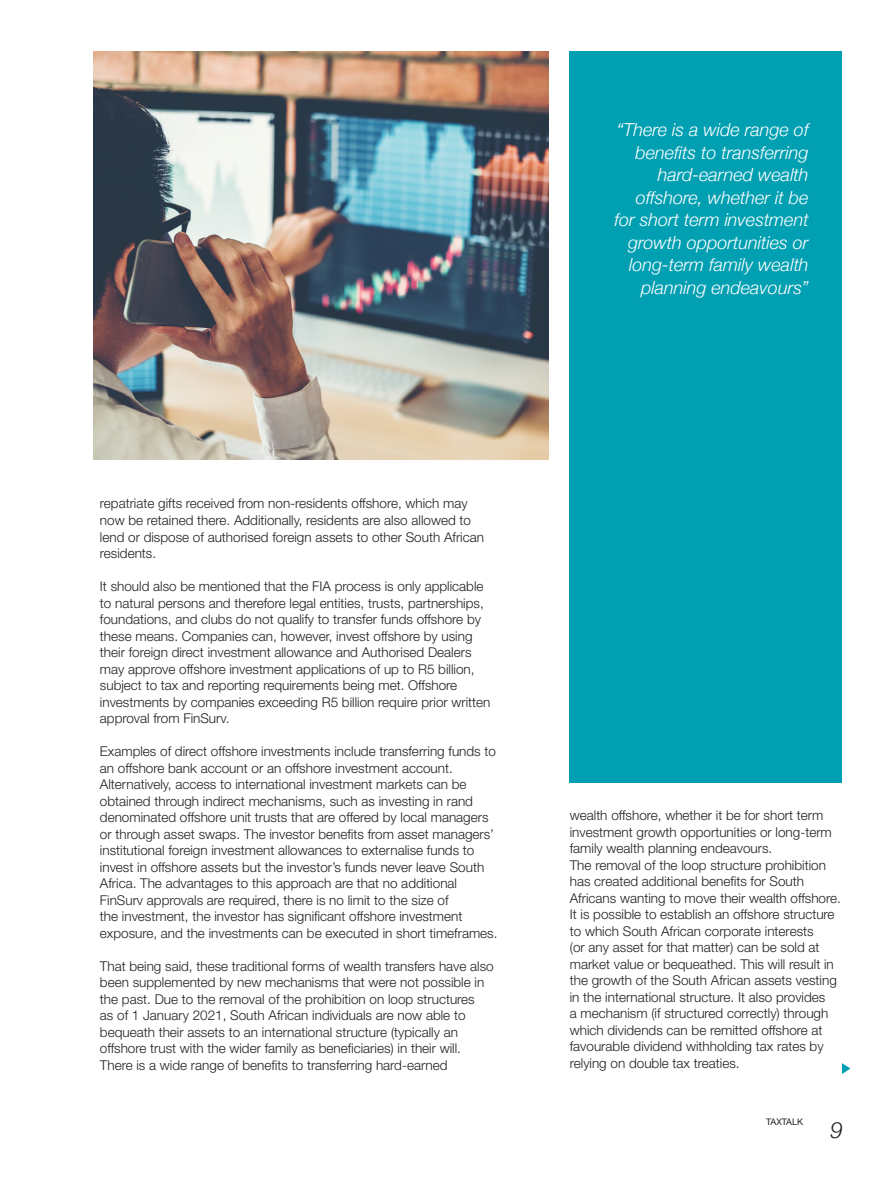
<style>
.page{position:relative;width:893px;height:1178px;background:#fff}
.page>*{position:absolute;margin:0;border:0;box-sizing:border-box;transform-origin:0 0}
.t1{font:italic 300 22.5px "Helvetica Neue";color:#231f20}
.body_text_helvetica{font:italic 300 18px/22.5px "Helvetica Neue";color:#fff;text-align:right}
.body_text_helvetica-2{font:300 13.5px/16.5px "Helvetica Neue";color:#231f20}
.t2{font:9px "Helvetica Neue";color:#231f20}
</style>
<div class="page">
<div style="left:570px;top:51px;width:272px;height:731px;background:#009fb1"></div>
<img style="left:94px;top:51px;width:455px;height:408px">
<svg style="left:842px;top:1063px;width:8px;height:11px"></svg>
<p class="body_text_helvetica" style="left:615px;top:118px;width:196px">“There is a wide range of benefits to transferring hard-earned wealth offshore, whether it be for short term investment growth opportunities or long-term family wealth planning endeavours”</p>
<p class="body_text_helvetica-2" style="left:100px;top:495px;width:386px">repatriate gifts received from non-residents offshore, which may now be retained there. Additionally, residents are also allowed to lend or dispose of authorised foreign assets to other South African residents.</p>
<p class="body_text_helvetica-2" style="left:100px;top:577px;width:392px">It should also be mentioned that the FIA process is only applicable to natural persons and therefore legal entities, trusts, partnerships, foundations, and clubs do not qualify to transfer funds offshore by these means. Companies can, however, invest offshore by using their foreign direct investment allowance and Authorised Dealers may approve offshore investment applications of up to R5 billion, subject to tax and reporting requirements being met. Offshore investments by companies exceeding R5 billion require prior written approval from FinSurv.</p>
<p class="body_text_helvetica-2" style="left:100px;top:742px;width:398px">Examples of direct offshore investments include transferring funds to an offshore bank account or an offshore investment account.</p>
<p class="body_text_helvetica-2" style="left:100px;top:775px;width:399px">Alternatively, access to international investment markets can be obtained through indirect mechanisms, such as investing in rand denominated offshore unit trusts that are offered by local managers or through asset swaps. The investor benefits from asset managers’ institutional foreign investment allowances to externalise funds to invest in offshore assets but the investor’s funds never leave South Africa. The advantages to this approach are that no additional FinSurv approvals are required, there is no limit to the size of<br>the investment, the investor has significant offshore investment exposure, and the investments can be executed in short timeframes.</p>
<p class="body_text_helvetica-2" style="left:100px;top:957px;width:395px">That being said, these traditional forms of wealth transfers have also been supplemented by new mechanisms that were not possible in the past. Due to the removal of the prohibition on loop structures<br>as of 1 January 2021, South African individuals are now able to bequeath their assets to an international structure (typically an offshore trust with the wider family as beneficiaries) in their will.</p>
<p class="body_text_helvetica-2" style="left:100px;top:1056px;width:349px">There is a wide range of benefits to transferring hard-earned</p>
<p class="body_text_helvetica-2" style="left:570px;top:806px;width:264px">wealth offshore, whether it be for short term investment growth opportunities or long-term family wealth planning endeavours.</p>
<p class="body_text_helvetica-2" style="left:570px;top:856px;width:273px">The removal of the loop structure prohibition has created additional benefits for South Africans wanting to move their wealth offshore.<br>It is possible to establish an offshore structure to which South African corporate interests<br>(or any asset for that matter) can be sold at market value or bequeathed. This will result in the growth of the South African assets vesting in the international structure. It also provides<br>a mechanism (if structured correctly) through which dividends can be remitted offshore at favourable dividend withholding tax rates by relying on double tax treaties.</p>
<p class="t2" style="left:766px;top:1115px;width:38px">TAXTALK</p>
<h1 class="t1" style="left:830px;top:1112px;width:14px">9</h1>
</div>
